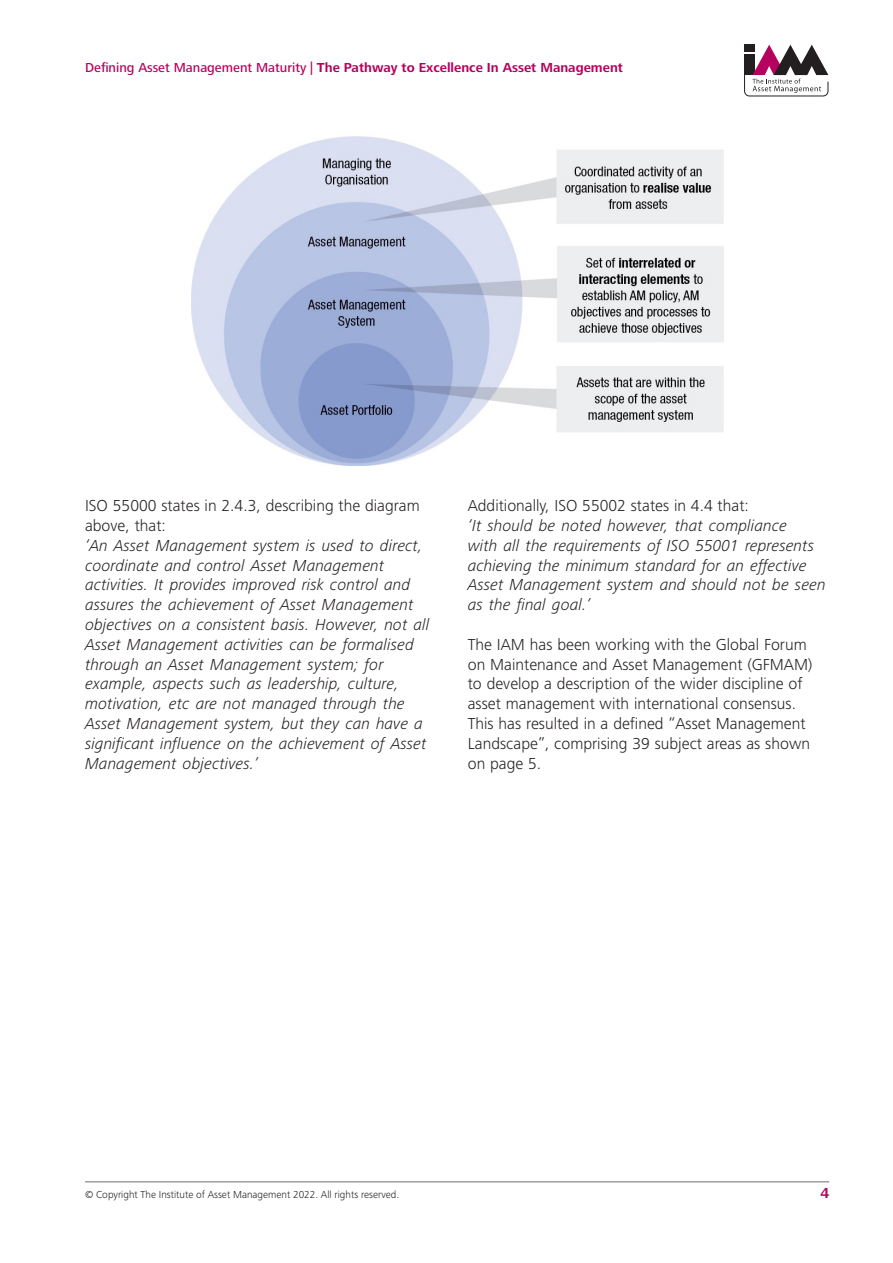
<style>
.page{position:relative;width:893px;height:1263px;background:#fff}
.page>*{position:absolute;margin:0;border:0;box-sizing:border-box;transform-origin:0 0}
.t1{font:italic 300 16.5px/19.8px "Frutiger Next LT";color:#231f20}
.t2{font:300 16.5px/19.8px "Frutiger Next LT";color:#231f20}
.t3{font:700 15px "Frutiger Next LT";color:#b5025e}
.t4{font:700 13.5px "Frutiger Next LT";color:#b5025e}
.t5{font:300 10.5px "Frutiger Next LT";color:#231f20}
.s1{font-weight:500}
</style>
<div class="page">
<hr style="left:85px;top:1181px;width:744px;height:1px;background:#6c6d70">
<svg style="left:744px;top:45px;width:85px;height:51px"></svg>
<img style="left:191px;top:136px;width:532px;height:329px">
<p class="t4" style="left:85px;top:60px;width:539px"><span class="s1">Defining Asset Management Maturity |</span> The Pathway to Excellence In Asset Management</p>
<p class="t2" style="left:85px;top:496px;width:336px">ISO 55000 states in 2.4.3, describing the diagram above, that:</p>
<p class="t1" style="left:85px;top:535px;width:346px">‘An Asset Management system is used to direct, coordinate and control Asset Management activities. It provides improved risk control and assures the achievement of Asset Management objectives on a consistent basis. However, not all Asset Management activities can be formalised through an Asset Management system; for example, aspects such as leadership, culture, motivation, etc are not managed through the Asset Management system, but they can have a significant influence on the achievement of Asset Management objectives.’</p>
<p class="t2" style="left:468px;top:496px;width:283px">Additionally, ISO 55002 states in 4.4 that:</p>
<p class="t1" style="left:468px;top:516px;width:359px">‘It should be noted however, that compliance<br>with all the requirements of ISO 55001 represents achieving the minimum standard for an effective Asset Management system and should not be seen as the final goal.’</p>
<p class="t2" style="left:468px;top:634px;width:346px">The IAM has been working with the Global Forum on Maintenance and Asset Management (GFMAM) to develop a description of the wider discipline of asset management with international consensus.<br>This has resulted in a defined “Asset Management Landscape”, comprising 39 subject areas as shown on page 5.</p>
<p class="t5" style="left:85px;top:1189px;width:316px">© Copyright The Institute of Asset Management 2022. All rights reserved.</p>
<p class="t3" style="left:820px;top:1185px;width:10px">4</p>
</div>
